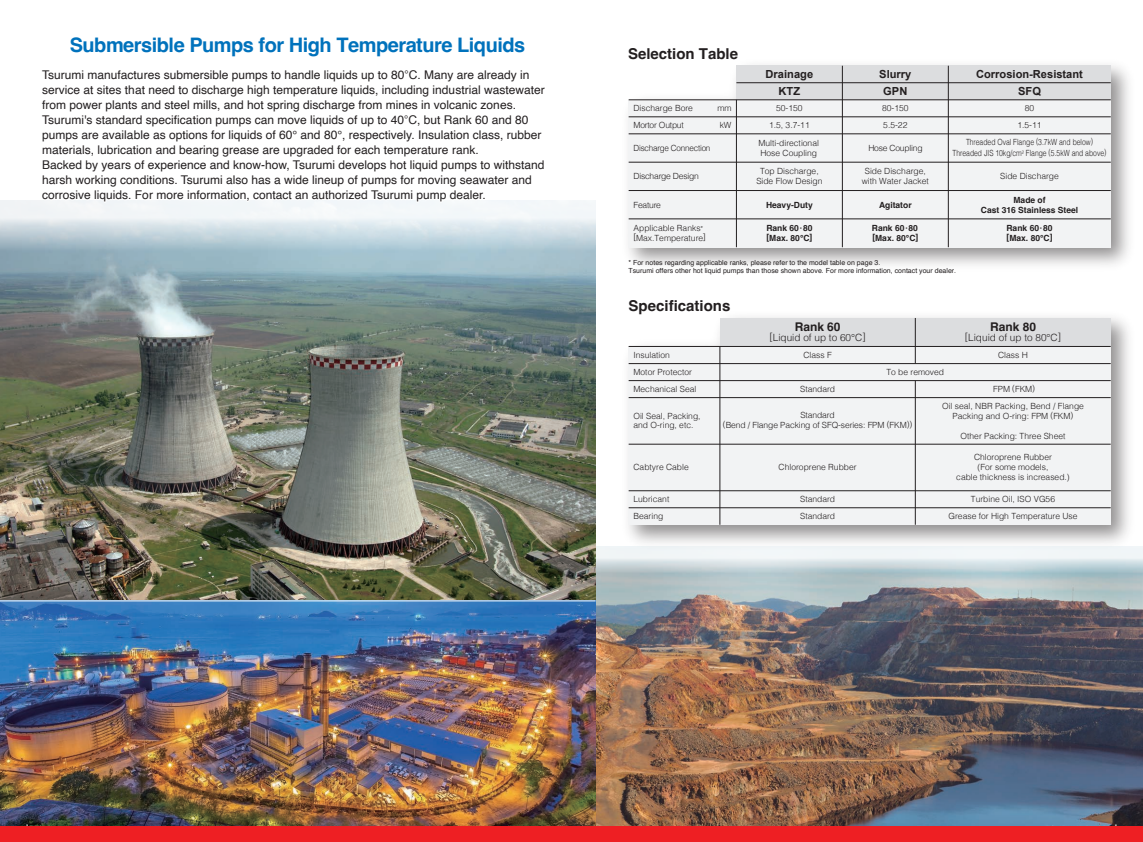
<style>
.page{position:relative;width:1143px;height:842px;background:#fff}
.page>*{position:absolute;margin:0;border:0;box-sizing:border-box;transform-origin:0 0}
.t1{font:700 20px "Helvetica";letter-spacing:-.025em;color:#0072bc}
.t2{font:700 15px "Helvetica";color:#231f20}
.t3{font:12px/15px "Helvetica";color:#231f20}
.t4{font:700 12px "Helvetica";color:#231f20}
.t5{font:700 11.1px/17px "Arial";color:#231f20;text-align:center}
.t6{font:300 10px "Helvetica";color:#231f20}
.t7{font:300 8.5px/10px "Helvetica";color:#231f20;text-align:center}
.t8{font:700 8.5px/10px "Helvetica";color:#231f20}
.t9{font:300 8.5px "Helvetica";letter-spacing:-.025em;color:#231f20}
.t10{font:300 8.5px "Helvetica";color:#231f20;scale:.8 1}
.t11{font:300 8.5px "Helvetica";letter-spacing:-.025em;color:#231f20;scale:.95 1}
.t12{font:7px/8.5px "Helvetica";color:#231f20}
.s1{font-family:"Koz Go Pro"}
.s2{font-size:7px}
.s3{font-family:"Koz Go Pro";font-weight:400}
</style>
<div class="page">
<img style="left:595px;top:546px;width:547px;height:280px">
<img style="left:628px;top:65px;width:501px;height:200px">
<div style="left:628px;top:100px;width:482px;height:147px;background:#f2f3f4"></div>
<div style="left:736px;top:66px;width:374px;height:34px;background:#dcdddf"></div>
<hr style="left:736px;top:100px;width:1px;height:147px;background:#231f20">
<hr style="left:628px;top:117px;width:482px;height:1px;background:#231f20">
<hr style="left:628px;top:162px;width:482px;height:1px;background:#231f20">
<hr style="left:628px;top:190px;width:482px;height:1px;background:#231f20">
<hr style="left:628px;top:219px;width:482px;height:1px;background:#231f20">
<hr style="left:628px;top:134px;width:482px;height:1px;background:#231f20">
<hr style="left:628px;top:100px;width:482px;height:1px;background:#231f20">
<hr style="left:736px;top:82px;width:374px;height:1px;background:#231f20">
<hr style="left:842px;top:66px;width:1px;height:181px;background:#231f20">
<hr style="left:948px;top:66px;width:1px;height:181px;background:#231f20">
<img style="left:616px;top:317px;width:524px;height:237px">
<div style="left:628px;top:346px;width:482px;height:179px;background:#f2f3f4"></div>
<div style="left:720px;top:318px;width:390px;height:28px;background:#dcdddf"></div>
<hr style="left:628px;top:346px;width:482px;height:1px;background:#231f20">
<hr style="left:628px;top:363px;width:482px;height:1px;background:#231f20">
<hr style="left:719px;top:346px;width:1px;height:179px;background:#231f20">
<hr style="left:915px;top:318px;width:1px;height:45px;background:#231f20">
<hr style="left:915px;top:381px;width:1px;height:144px;background:#231f20">
<hr style="left:628px;top:380px;width:482px;height:1px;background:#231f20">
<hr style="left:628px;top:397px;width:482px;height:1px;background:#231f20">
<hr style="left:628px;top:444px;width:482px;height:1px;background:#231f20">
<hr style="left:628px;top:490px;width:482px;height:1px;background:#231f20">
<hr style="left:628px;top:507px;width:482px;height:1px;background:#231f20">
<img style="left:0;top:200px;width:595px;height:626px">
<div style="left:40px;top:200px;width:506px;height:5px;background:#f2f6f9"></div>
<hr style="left:0;top:600px;width:595px;height:1px;background:#fff">
<div style="left:0;top:826px;width:1142px;height:16px;background:#ee1f23"></div>
<h1 class="t1" style="left:70px;top:33px;width:457px">Submersible Pumps for High Temperature Liquids</h1>
<p class="t3" style="left:42px;top:68px;width:504px">Tsurumi manufactures submersible pumps to handle liquids up to 80<span class="s1">°</span>C. Many are already in service at sites that need to discharge high temperature liquids, including industrial wastewater from power plants and steel mills, and hot spring discharge from mines in volcanic zones.<br>Tsurumi's standard specification pumps can move liquids of up to 40<span class="s1">°</span>C, but Rank 60 and 80 pumps are available as options for liquids of 60° and 80°, respectively. Insulation class, rubber materials, lubrication and bearing grease are upgraded for each temperature rank.<br>Backed by years of experience and know-how, Tsurumi develops hot liquid pumps to withstand harsh working conditions. Tsurumi also has a wide lineup of pumps for moving seawater and corrosive liquids. For more information, contact an authorized Tsurumi pump dealer.</p>
<p class="t2" style="left:628px;top:44px;width:112px">Selection Table</p>
<p class="t5" style="left:765px;top:66px;width:49px">Drainage</p>
<p class="t5" style="left:778px;top:83px;width:23px">KTZ</p>
<p class="t5" style="left:879px;top:66px;width:34px">Slurry<br>GPN</p>
<p class="t5" style="left:976px;top:66px;width:108px">Corrosion-Resistant<br>SFQ</p>
<p class="t7" style="left:633px;top:103px;width:61px">Discharge Bore</p>
<p class="t7" style="left:717px;top:103px;width:16px">mm</p>
<p class="t7" style="left:776px;top:103px;width:28px">50-150</p>
<p class="t7" style="left:882px;top:103px;width:28px">80-150</p>
<p class="t7" style="left:1024px;top:103px;width:11px">80</p>
<p class="t7" style="left:769px;top:120px;width:42px">1.5, 3.7-11</p>
<p class="t9" style="left:633px;top:118px;width:52px">Mortor Output</p>
<p class="t7" style="left:720px;top:120px;width:13px">kW</p>
<p class="t7" style="left:883px;top:120px;width:26px">5.5-22</p>
<p class="t7" style="left:966px;top:116px;width:128px;line-height:17.1px">1.5-11<br>Threaded Oval Flange (3.7kW and below)</p>
<p class="t10" style="left:952px;top:146px;width:194px">Threaded JIS 10kg/cm<sup>2</sup> Flange (5.5kW and above)</p>
<p class="t7" style="left:758px;top:137px;width:62px;text-align:left">Multi-directional<br>Hose Coupling</p>
<p class="t11" style="left:633px;top:141px;width:82px">Discharge Connection</p>
<p class="t9" style="left:868px;top:141px;width:56px">Hose Coupling</p>
<p class="t9" style="left:633px;top:169px;width:67px">Discharge Design</p>
<p class="t9" style="left:633px;top:197px;width:29px">Feature</p>
<p class="t7" style="left:756px;top:165px;width:68px">Top Discharge,<br>Side Flow Design</p>
<p class="t7" style="left:861px;top:165px;width:69px">Side Discharge, with Water Jacket</p>
<p class="t7" style="left:1000px;top:170px;width:60px">Side Discharge</p>
<p class="t8" style="left:766px;top:201px;width:48px">Heavy-Duty</p>
<p class="t8" style="left:879px;top:201px;width:34px">Agitator</p>
<p class="t8" style="left:980px;top:196px;width:99px;text-align:center">Made of<br>Cast 316 Stainless Steel</p>
<p class="t7" style="left:633px;top:222px;width:74px;text-align:left">Applicable Ranks<span class="s2">* </span><span class="s3">[</span>Max.Temperature<span class="s3">]</span></p>
<p class="t8" style="left:766px;top:224px;width:48px">Rank 60·80 [Max. 80°C]</p>
<p class="t8" style="left:871px;top:224px;width:48px">Rank 60·80 [Max. 80°C]</p>
<p class="t8" style="left:1006px;top:224px;width:48px">Rank 60·80 [Max. 80°C]</p>
<p class="t12" style="left:628px;top:258px;width:329px">* For notes regarding applicable ranks, please refer to the model table on page 3.<br>Tsurumi offers other hot liquid pumps than those shown above. For more information, contact your dealer.</p>
<p class="t2" style="left:628px;top:296px;width:103px">Specifications</p>
<p class="t7" style="left:633px;top:346px;width:64px;line-height:16.9px;text-align:left">Insulation<br>Motor Protector<br>Mechanical Seal</p>
<p class="t4" style="left:794px;top:319px;width:47px">Rank 60</p>
<p class="t6" style="left:769px;top:329px;width:98px">[Liquid of up to 60°C]</p>
<p class="t7" style="left:803px;top:350px;width:30px">Class F</p>
<p class="t7" style="left:800px;top:383px;width:36px">Standard</p>
<p class="t7" style="left:886px;top:366px;width:59px">To be removed</p>
<p class="t4" style="left:989px;top:319px;width:48px">Rank 80</p>
<p class="t6" style="left:964px;top:329px;width:98px">[Liquid of up to 80°C]</p>
<p class="t7" style="left:998px;top:350px;width:31px">Class H</p>
<p class="t7" style="left:993px;top:383px;width:43px">FPM (FKM)</p>
<p class="t7" style="left:633px;top:411px;width:69px;line-height:9px;text-align:left">Oil Seal, Packing, and O-ring, etc.</p>
<p class="t7" style="left:723px;top:409px;width:191px">Standard<br>(Bend / Flange Packing of SFQ-series: FPM (FKM))</p>
<p class="t7" style="left:942px;top:400px;width:143px">Oil seal, NBR Packing, Bend / Flange<br>Packing and O-ring: FPM (FKM)</p>
<p class="t7" style="left:960px;top:430px;width:106px">Other Packing: Three Sheet</p>
<p class="t7" style="left:956px;top:452px;width:115px">Chloroprene Rubber<br>(For some models,<br>cable thickness is increased.)</p>
<p class="t7" style="left:633px;top:461px;width:57px">Cabtyre Cable</p>
<p class="t7" style="left:778px;top:461px;width:79px">Chloroprene Rubber</p>
<p class="t7" style="left:633px;top:490px;width:37px;line-height:17px;text-align:left">Lubricant<br>Bearing</p>
<p class="t7" style="left:800px;top:490px;width:36px;line-height:17px;text-align:left">Standard<br>Standard</p>
<p class="t7" style="left:948px;top:490px;width:130px;line-height:17px">Turbine Oil, ISO VG56<br>Grease for High Temperature Use</p>
</div>
